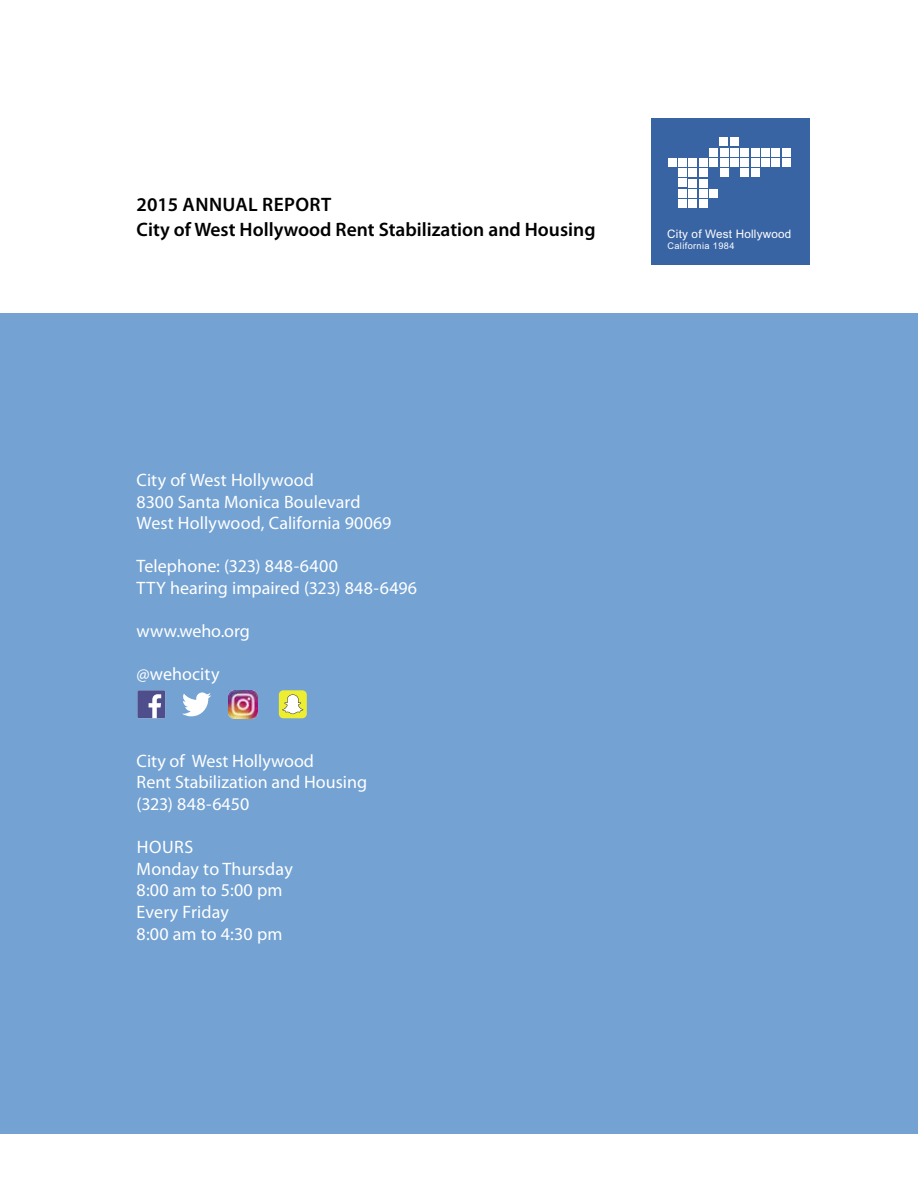
<style>
.page{position:relative;width:918px;height:1188px;background:#fff}
.page>*{position:absolute;margin:0;border:0;box-sizing:border-box;transform-origin:0 0}
.t1{font:600 19.5px/25.5px "Myriad Pro";color:#000}
.t2{font:18px/21.6px "Myriad Pro";letter-spacing:.005em;color:#fff}
.t3{font:11.7px "Arial";letter-spacing:.015em;color:#fff}
.t4{font:9.15px "Arial";letter-spacing:.04em;color:#fff}
</style>
<div class="page">
<div style="left:0;top:313px;width:918px;height:821px;background:#73a2d3"></div>
<svg style="left:137px;top:690px;width:28px;height:28px"></svg>
<svg style="left:182px;top:692px;width:29px;height:24px"></svg>
<div style="left:279px;top:690px;width:28px;height:28px;background:#edee32;border-radius:4px"></div>
<svg style="left:282px;top:694px;width:21px;height:20px"></svg>
<img style="left:229px;top:690px;width:28px;height:28px">
<div style="left:651px;top:119px;width:158px;height:146px;background:#3964a3"></div>
<div style="left:678px;top:179px;width:9px;height:8px;background:#fff"></div>
<div style="left:678px;top:189px;width:9px;height:9px;background:#fff"></div>
<div style="left:689px;top:189px;width:8px;height:9px;background:#fff"></div>
<div style="left:689px;top:179px;width:8px;height:8px;background:#fff"></div>
<div style="left:699px;top:158px;width:9px;height:9px;background:#fff"></div>
<div style="left:699px;top:169px;width:9px;height:8px;background:#fff"></div>
<div style="left:709px;top:158px;width:9px;height:9px;background:#fff"></div>
<div style="left:699px;top:179px;width:8px;height:8px;background:#fff"></div>
<div style="left:699px;top:189px;width:8px;height:9px;background:#fff"></div>
<div style="left:730px;top:158px;width:9px;height:9px;background:#fff"></div>
<div style="left:741px;top:158px;width:8px;height:9px;background:#fff"></div>
<div style="left:741px;top:168px;width:8px;height:9px;background:#fff"></div>
<div style="left:751px;top:168px;width:8px;height:9px;background:#fff"></div>
<div style="left:751px;top:158px;width:8px;height:9px;background:#fff"></div>
<div style="left:761px;top:158px;width:9px;height:9px;background:#fff"></div>
<div style="left:772px;top:158px;width:8px;height:9px;background:#fff"></div>
<div style="left:782px;top:158px;width:8px;height:9px;background:#fff"></div>
<div style="left:720px;top:138px;width:8px;height:8px;background:#fff"></div>
<div style="left:741px;top:148px;width:8px;height:8px;background:#fff"></div>
<div style="left:751px;top:148px;width:8px;height:8px;background:#fff"></div>
<div style="left:730px;top:138px;width:9px;height:8px;background:#fff"></div>
<div style="left:761px;top:148px;width:9px;height:8px;background:#fff"></div>
<div style="left:772px;top:148px;width:8px;height:8px;background:#fff"></div>
<div style="left:782px;top:148px;width:8px;height:8px;background:#fff"></div>
<div style="left:678px;top:200px;width:9px;height:8px;background:#fff"></div>
<div style="left:689px;top:200px;width:8px;height:8px;background:#fff"></div>
<div style="left:699px;top:200px;width:8px;height:8px;background:#fff"></div>
<div style="left:709px;top:189px;width:9px;height:9px;background:#fff"></div>
<div style="left:709px;top:148px;width:9px;height:8px;background:#fff"></div>
<div style="left:720px;top:168px;width:8px;height:9px;background:#fff"></div>
<div style="left:720px;top:158px;width:8px;height:9px;background:#fff"></div>
<div style="left:720px;top:148px;width:8px;height:8px;background:#fff"></div>
<div style="left:730px;top:148px;width:9px;height:8px;background:#fff"></div>
<div style="left:668px;top:158px;width:9px;height:9px;background:#fff"></div>
<div style="left:678px;top:158px;width:9px;height:9px;background:#fff"></div>
<div style="left:678px;top:169px;width:9px;height:8px;background:#fff"></div>
<div style="left:689px;top:169px;width:8px;height:8px;background:#fff"></div>
<div style="left:689px;top:158px;width:8px;height:9px;background:#fff"></div>
<p class="t1" style="left:137px;top:191px;width:460px">2015 ANNUAL REPORT<br>City of West Hollywood Rent Stabilization and Housing</p>
<p class="t3" style="left:667px;top:226px;width:125px">City of West Hollywood</p>
<p class="t4" style="left:667px;top:240px;width:69px">California 1984</p>
<p class="t2" style="left:137px;top:469px;width:256px">City of West Hollywood<br>8300 Santa Monica Boulevard<br>West Hollywood, California 90069</p>
<p class="t2" style="left:137px;top:555px;width:282px">Telephone: (323) 848-6400<br>TTY hearing impaired (323) 848-6496</p>
<p class="t2" style="left:137px;top:620px;width:115px">www.weho.org</p>
<p class="t2" style="left:137px;top:663px;width:84px">@wehocity</p>
<p class="t2" style="left:137px;top:750px;width:232px">City of West Hollywood<br>Rent Stabilization and Housing (323) 848-6450</p>
<p class="t2" style="left:137px;top:836px;width:158px">HOURS<br>Monday to Thursday<br>8:00 am to 5:00 pm<br>Every Friday<br>8:00 am to 4:30 pm</p>
</div>
